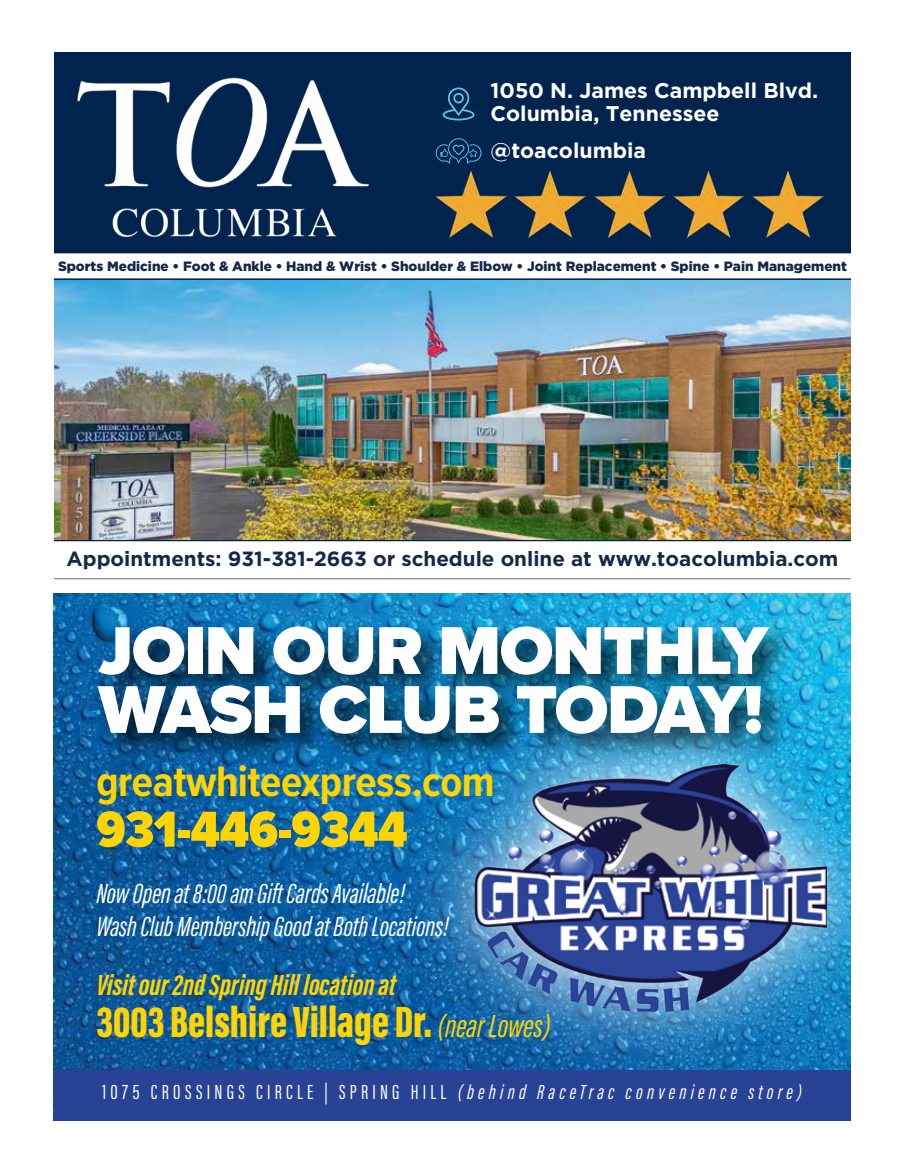
<style>
.page{position:relative;width:905px;height:1175px;background:#fff}
.page>*{position:absolute;margin:0;border:0;box-sizing:border-box;transform-origin:0 0}
.t1{font:900 70.05px/58.9px "Proxima Nova";letter-spacing:-.02em;color:#fff}
.t2{font:900 52.5px "Proxima Nova Cond";letter-spacing:-.01em;color:#ffd400}
.t3{font:900 45px "Acumin Pro Extra Cond";color:#ffd400}
.t4{font:700 44.25px "Proxima Nova Cond";letter-spacing:-.01em;color:#ffd400}
.t5{font:italic 700 30px "Acumin Pro Extra Cond";color:#ffd400}
.t6{font:italic 28.5px/33px "Acumin Pro Extra Cond";color:#fff}
.t7{font:700 21.15px/22.5px "Gotham";color:#fff}
.t8{font:italic 21px "Acumin Pro Extra Cond";letter-spacing:.2em;color:#fff}
.t9{font:700 20.55px "Gotham";color:#15284b}
.t10{font:900 13.5px "Gotham";color:#15284b}
.s1{font-weight:400;font-style:italic;font-size:33px}
.s2{font-style:normal}
</style>
<div class="page">
<img style="left:54px;top:279px;width:796px;height:261px">
<div style="left:54px;top:52px;width:796px;height:227px;background:#00244e"></div>
<img style="left:77px;top:77px;width:292px;height:161px">
<svg style="left:435px;top:138px;width:46px;height:25px"></svg>
<svg style="left:442px;top:87px;width:32px;height:33px"></svg>
<svg style="left:54px;top:540px;width:796px;height:2px"></svg>
<img style="left:435px;top:171px;width:71px;height:66px">
<img style="left:515px;top:171px;width:70px;height:66px">
<img style="left:594px;top:171px;width:70px;height:66px">
<img style="left:673px;top:171px;width:71px;height:66px">
<img style="left:752px;top:171px;width:71px;height:66px">
<svg style="left:54px;top:253px;width:796px;height:26px"></svg>
<hr style="left:54px;top:578px;width:796px;height:1px;background:#6d6e71">
<img style="left:54px;top:594px;width:796px;height:475px">
<div style="left:93px;top:620px;width:703px;height:143px;background:#000;opacity:.75"></div>
<img style="left:402px;top:692px;width:448px;height:377px">
<img style="left:474px;top:764px;width:352px;height:247px">
<div style="left:54px;top:1069px;width:796px;height:51px;background:#284396"></div>
<h3 class="t7" style="left:490px;top:79px;width:329px">1050 N. James Campbell Blvd.<br>Columbia, Tennessee</h3>
<h3 class="t7" style="left:490px;top:139px;width:157px">@toacolumbia</h3>
<p class="t10" style="left:58px;top:257px;width:790px">Sports Medicine • Foot &amp; Ankle • Hand &amp; Wrist • Shoulder &amp; Elbow • Joint Replacement • Spine • Pain Management</p>
<h3 class="t9" style="left:67px;top:545px;width:773px">Appointments: 931-381-2663 or schedule online at www.toacolumbia.com</h3>
<h1 class="t1" style="left:98px;top:620px;width:671px">JOIN OUR MONTHLY<br>WASH CLUB TODAY!</h1>
<h3 class="t4" style="left:96px;top:748px;width:400px">greatwhiteexpress.com</h3>
<h2 class="t2" style="left:96px;top:790px;width:313px">931-446-9344</h2>
<h3 class="t6" style="left:96px;top:877px;width:354px">Now Open at 8:00 am Gift Cards Available!<br>Wash Club Membership Good at Both Locations!</h3>
<h3 class="t5" style="left:96px;top:966px;width:301px">Visit our 2nd Spring Hill location at</h3>
<h3 class="t3" style="left:96px;top:994px;width:456px">3003 Belshire Village Dr. <span class="s1">(near Lowes)</span></h3>
<h3 class="t8" style="left:102px;top:1079px;width:701px"><span class="s2">1075 CROSSINGS CIRCLE | SPRING HILL</span> (behind RaceTrac convenience store)</h3>
</div>
